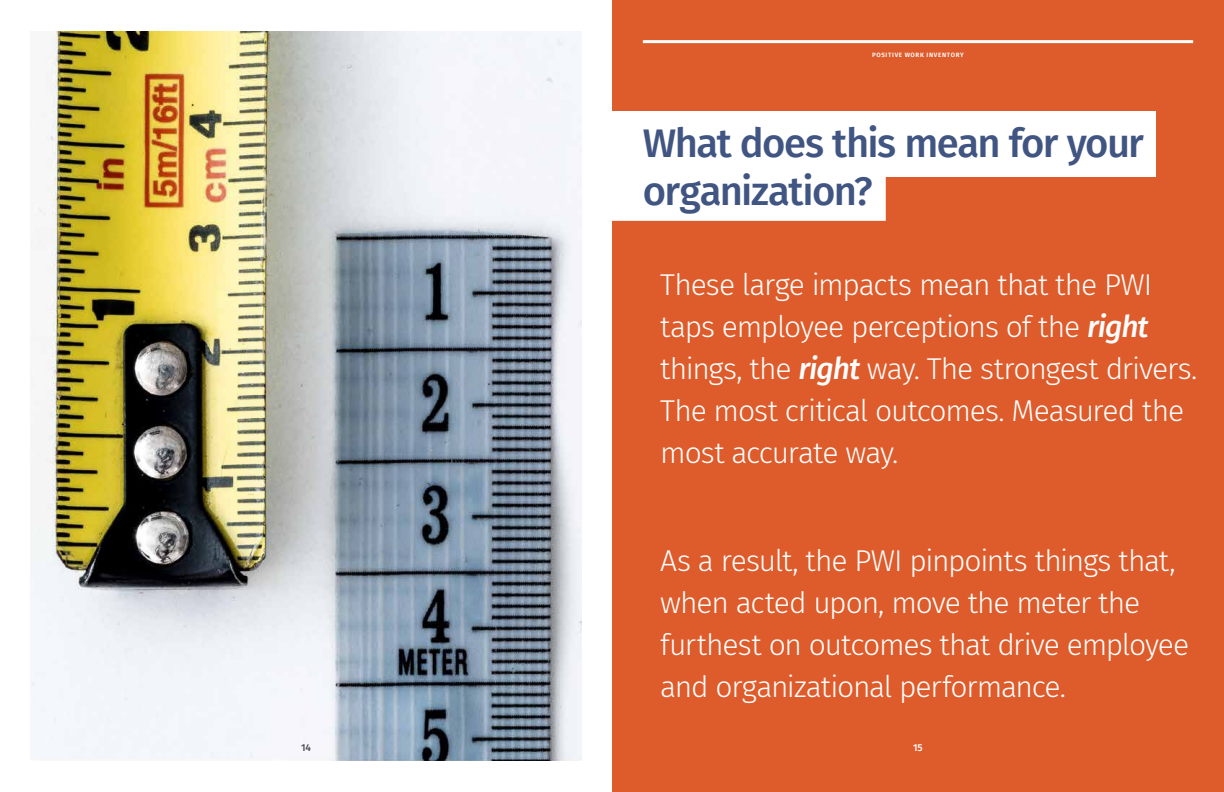
<style>
.page{position:relative;width:1224px;height:792px;background:#fff}
.page>*{position:absolute;margin:0;border:0;box-sizing:border-box;transform-origin:0 0}
.t1{font:500 40px/48px "Fira Sans";letter-spacing:-.04em;color:#415583}
.t2{font:300 30px/42px "Fira Sans";letter-spacing:-.04em;color:#fff}
.t3{font:500 10px "Fira Sans";color:#4e4d53}
.t4{font:500 10px "Fira Sans";color:#fff}
.t5{font:600 6.2px "Fira Sans";letter-spacing:.105em;color:#fff}
.s1{font-weight:500;font-style:italic}
</style>
<div class="page">
<div style="left:612px;top:0;width:612px;height:792px;background:#de5c2b"></div>
<img style="left:31px;top:31px;width:550px;height:730px">
<hr style="left:643px;top:40px;width:550px;height:3px;background:#fff">
<div style="left:605px;top:111px;width:550px;height:66px;background:#fff"></div>
<div style="left:607px;top:161px;width:279px;height:60px;background:#fff"></div>
<p class="t5" style="left:872px;top:50px;width:93px">POSITIVE WORK INVENTORY</p>
<h1 class="t1" style="left:643px;top:117px;width:503px">What does this mean for your organization?</h1>
<p class="t2" style="left:660px;top:263px;width:539px">These large impacts mean that the PWI taps employee perceptions of the <span class="s1">right </span>things, the <span class="s1">right</span> way. The strongest drivers.<br>The most critical outcomes. Measured the most accurate way.</p>
<p class="t2" style="left:660px;top:539px;width:530px">As a result, the PWI pinpoints things that, when acted upon, move the meter the furthest on outcomes that drive employee and organizational performance.</p>
<p class="t3" style="left:301px;top:739px;width:11px">14</p>
<p class="t4" style="left:913px;top:739px;width:11px">15</p>
</div>
